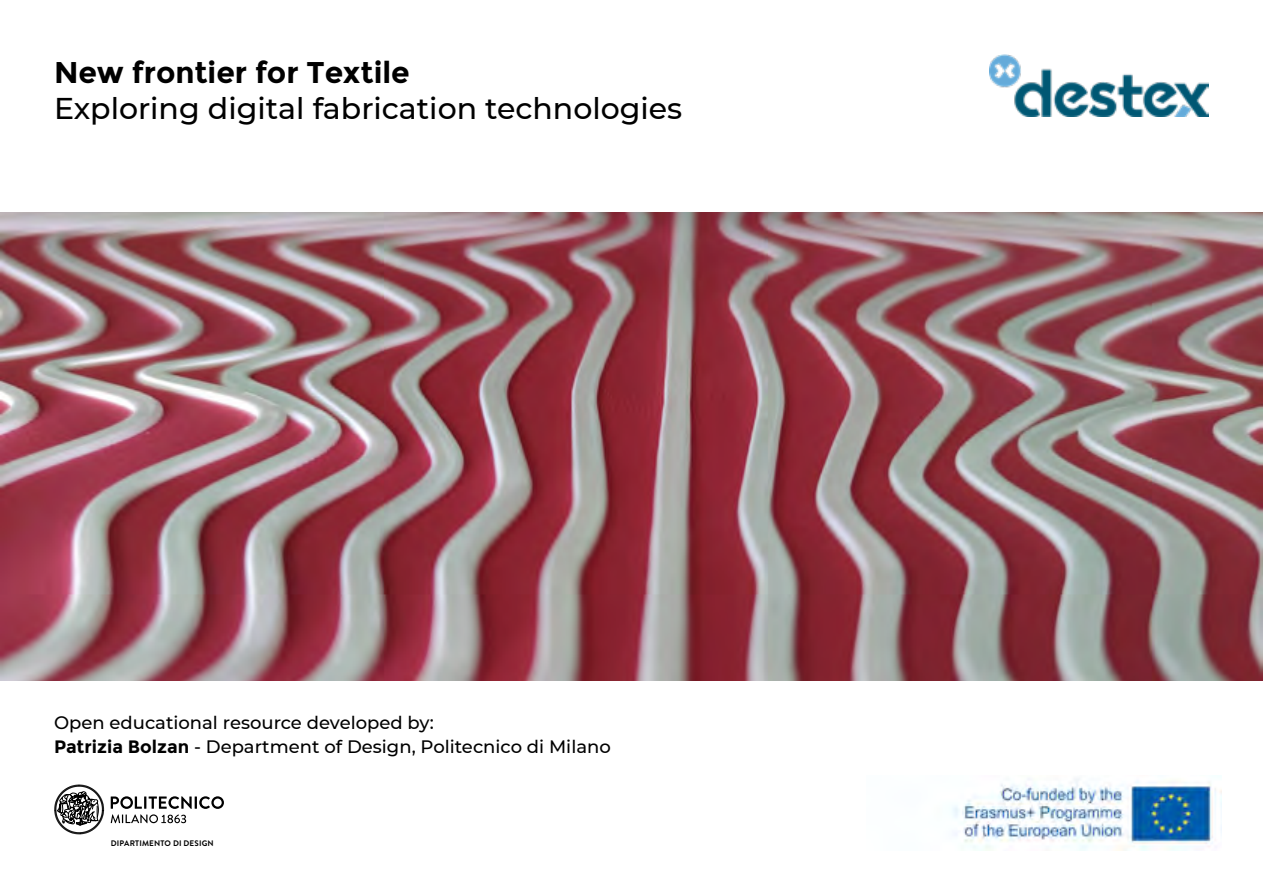
<style>
.page{position:relative;width:1263px;height:893px;background:#fff}
.page>*{position:absolute;margin:0;border:0;box-sizing:border-box;transform-origin:0 0}
.t1{font:500 30px "Montserrat";color:#000}
.t2{font:700 30px "Montserrat";color:#000}
.t3{font:500 18px/24px "Montserrat";color:#000}
.t4{font:700 8.1px "Brandon Grotesque";letter-spacing:.02em;color:#000}
.s1{font-weight:700}
</style>
<div class="page">
<img style="left:989px;top:54px;width:220px;height:62px">
<img style="left:951px;top:778px;width:270px;height:72px">
<img style="left:0;top:213px;width:1263px;height:467px">
<svg style="left:54px;top:784px;width:50px;height:51px"></svg>
<svg style="left:111px;top:796px;width:113px;height:27px"></svg>
<h1 class="t2" style="left:54px;top:55px;width:357px">New frontier for Textile</h1>
<h1 class="t1" style="left:54px;top:88px;width:630px">Exploring digital fabrication technologies</h1>
<p class="t3" style="left:54px;top:710px;width:558px">Open educational resource developed by:<br><span class="s1">Patrizia Bolzan</span> - Department of Design, Politecnico di Milano</p>
<p class="t4" style="left:111px;top:737px;width:64px">E STUDI URBANI</p>
<p class="t4" style="left:111px;top:838px;width:104px">DIPARTIMENTO DI DESIGN</p>
</div>
